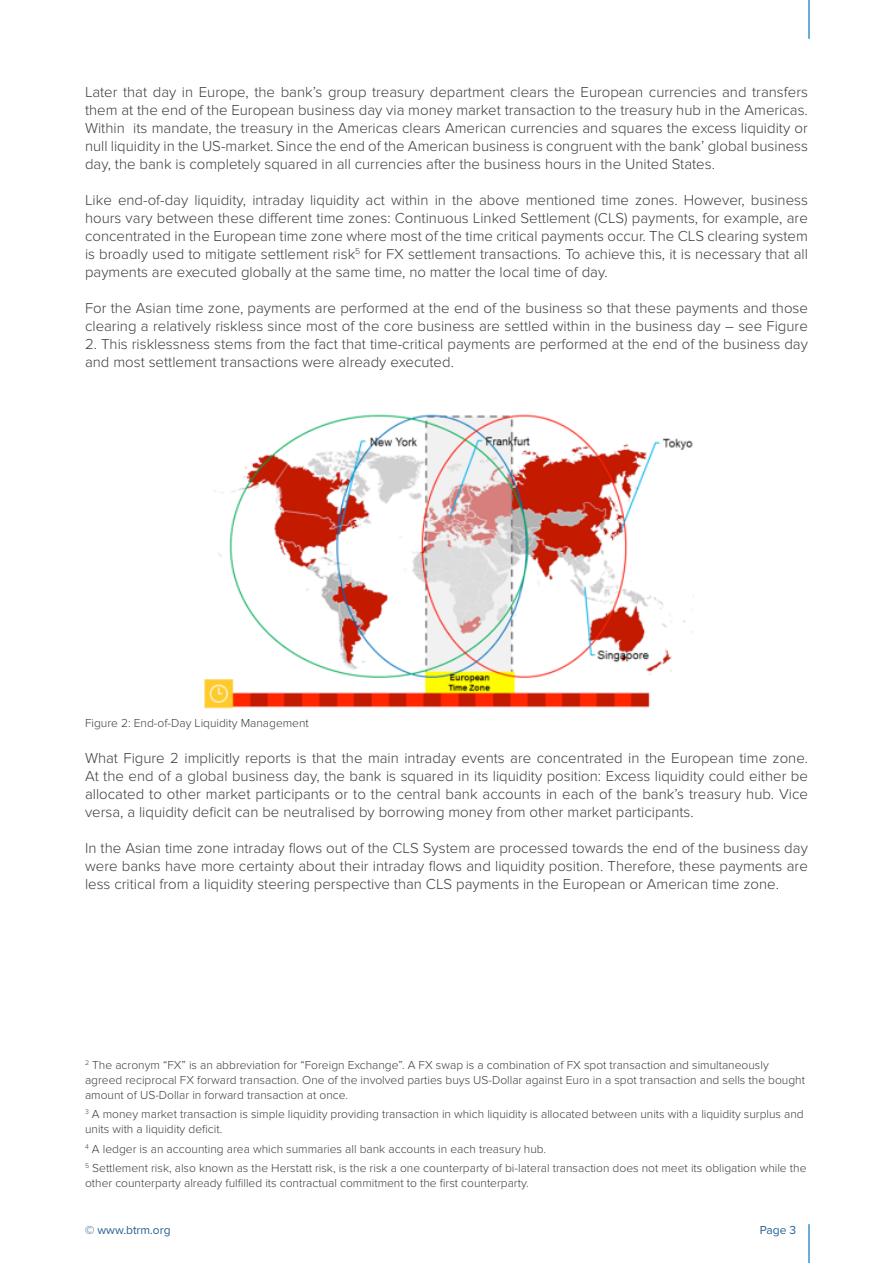
<style>
.page{position:relative;width:893px;height:1263px;background:#fff}
.page>*{position:absolute;margin:0;border:0;box-sizing:border-box;transform-origin:0 0}
.Heading{font:300 15px/18px "Proxima Nova";color:#3e3e3f;text-align:justify}
.Body{font:300 12px/15px "Proxima Nova";color:#3e3e3f}
.Heading-2{font:300 12px "Proxima Nova";color:#3e3e3f}
.t1{font:12px "Proxima Nova";color:#265f91}
</style>
<div class="page">
<hr style="left:808px;top:1224px;width:2px;height:39px;background:#3793d0">
<hr style="left:808px;top:0;width:2px;height:39px;background:#3793d0">
<img style="left:204px;top:414px;width:489px;height:295px">
<p class="Heading" style="left:85px;top:83px;width:724px">Later that day in Europe, the bank’s group treasury department clears the European currencies and transfers them at the end of the European business day via money market transaction to the treasury hub in the Americas.<br>Within its mandate, the treasury in the Americas clears American currencies and squares the excess liquidity or null liquidity in the US-market. Since the end of the American business is congruent with the bank’ global business day, the bank is completely squared in all currencies after the business hours in the United States.</p>
<p class="Heading" style="left:85px;top:191px;width:724px">Like end-of-day liquidity, intraday liquidity act within in the above mentioned time zones. However, business hours vary between these different time zones: Continuous Linked Settlement (CLS) payments, for example, are concentrated in the European time zone where most of the time critical payments occur. The CLS clearing system is broadly used to mitigate settlement risk<sup>5</sup> for FX settlement transactions. To achieve this, it is necessary that all payments are executed globally at the same time, no matter the local time of day.</p>
<p class="Heading" style="left:85px;top:299px;width:724px">For the Asian time zone, payments are performed at the end of the business so that these payments and those clearing a relatively riskless since most of the core business are settled within in the business day – see Figure</p>
<p class="Heading" style="left:85px;top:335px;width:724px">2. This risklessness stems from the fact that time-critical payments are performed at the end of the business day and most settlement transactions were already executed.</p>
<p class="Heading-2" style="left:85px;top:716px;width:225px">Figure 2: End-of-Day Liquidity Management</p>
<p class="Heading" style="left:85px;top:749px;width:724px">What Figure 2 implicitly reports is that the main intraday events are concentrated in the European time zone.<br>At the end of a global business day, the bank is squared in its liquidity position: Excess liquidity could either be allocated to other market participants or to the central bank accounts in each of the bank’s treasury hub. Vice versa, a liquidity deficit can be neutralised by borrowing money from other market participants.</p>
<p class="Heading" style="left:85px;top:839px;width:724px">In the Asian time zone intraday flows out of the CLS System are processed towards the end of the business day were banks have more certainty about their intraday flows and liquidity position. Therefore, these payments are less critical from a liquidity steering perspective than CLS payments in the European or American time zone.</p>
<p class="Body" style="left:85px;top:1058px;width:721px"><sup>2</sup> The acronym “FX” is an abbreviation for “Foreign Exchange”. A FX swap is a combination of FX spot transaction and simultaneously agreed reciprocal FX forward transaction. One of the involved parties buys US-Dollar against Euro in a spot transaction and sells the bought amount of US-Dollar in forward transaction at once.</p>
<p class="Body" style="left:85px;top:1107px;width:720px"><sup>3</sup> A money market transaction is simple liquidity providing transaction in which liquidity is allocated between units with a liquidity surplus and units with a liquidity deficit.</p>
<p class="Body" style="left:85px;top:1141px;width:463px"><sup>4</sup> A ledger is an accounting area which summaries all bank accounts in each treasury hub.</p>
<p class="Body" style="left:85px;top:1160px;width:723px"><sup>5</sup> Settlement risk, also known as the Herstatt risk, is the risk a one counterparty of bi-lateral transaction does not meet its obligation while the other counterparty already fulfilled its contractual commitment to the first counterparty.</p>
<p class="t1" style="left:85px;top:1223px;width:87px">© www.btrm.org</p>
<p class="t1" style="left:760px;top:1223px;width:38px">Page 3</p>
</div>
